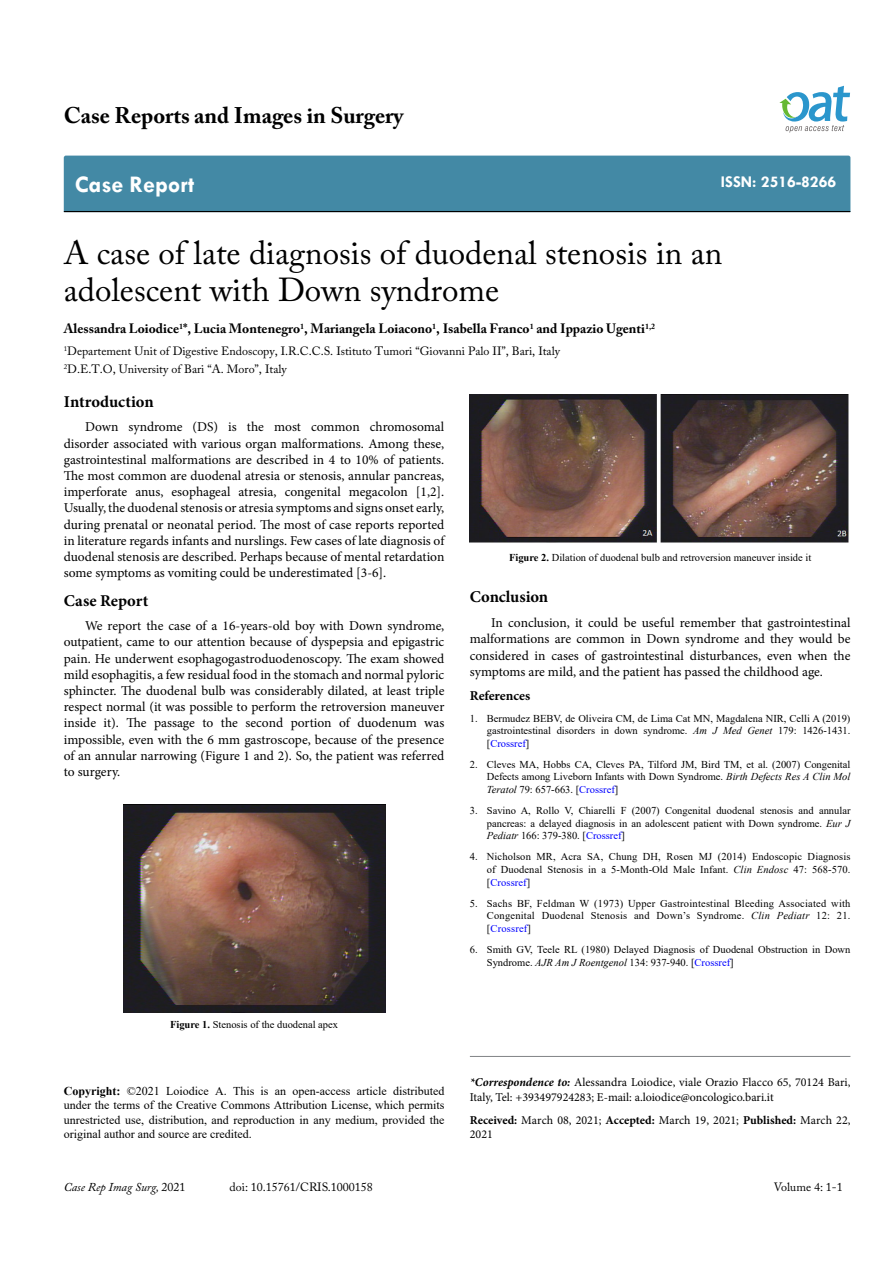
<style>
.page{position:relative;width:893px;height:1263px;background:#fff}
.page>*{position:absolute;margin:0;border:0;box-sizing:border-box;transform-origin:0 0}
.t1{font:33px/37.5px "Adobe Caslon Pro";color:#000}
.t2{font:700 24px "Tw Cen";color:#fff}
.t3{font:700 22.5px "Adobe Caslon Pro";color:#000}
.t4{font:700 16.5px "Minion Pro";color:#000}
.t5{font:700 16.5px "Tw Cen";color:#fff}
.t6{font:13.5px/16.2px "Minion Pro";letter-spacing:-.005em;color:#000;text-align:justify}
.t7{font:700 13.5px "Adobe Caslon Pro";color:#000}
.t8{font:700 13.5px "Minion Pro";letter-spacing:-.005em;color:#000}
.t9{font:12px/14.4px "Times New Roman";color:#000;text-align:justify}
.t10{font:12px/14.4px "Minion Pro";color:#000}
.t11{font:12px/18px "Adobe Caslon Pro";color:#000}
.t12{font:italic 12px "Adobe Caslon Pro";color:#000}
.t13{font:10.5px/12.6px "Times New Roman";color:#000;text-align:justify}
.s1{font-weight:700}
.s2{font-style:italic}
.s3{color:#00f}
.s4{font-weight:700;font-style:italic}
.s5{font-style:normal}
</style>
<div class="page">
<div style="left:64px;top:156px;width:786px;height:55px;background:#4389a5"></div>
<hr style="left:64px;top:211px;width:786px;height:1px;background:#000">
<svg style="left:779px;top:86px;width:71px;height:47px"></svg>
<hr style="left:470px;top:1056px;width:380px;height:1px;background:#808285">
<img style="left:123px;top:804px;width:262px;height:208px">
<img style="left:470px;top:395px;width:379px;height:148px">
<h3 class="t3" style="left:64px;top:102px;width:341px">Case Reports and Images in Surgery</h3>
<h2 class="t2" style="left:75px;top:170px;width:121px">Case Report</h2>
<p class="t5" style="left:721px;top:172px;width:117px">ISSN: 2516-8266</p>
<h1 class="t1" style="left:64px;top:233px;width:660px">A case of late diagnosis of duodenal stenosis in an adolescent with Down syndrome</h1>
<p class="t7" style="left:64px;top:321px;width:593px">Alessandra Loiodice<sup>1</sup>*, Lucia Montenegro<sup>1</sup>, Mariangela Loiacono<sup>1</sup>, Isabella Franco<sup>1</sup> and Ippazio Ugenti<sup>1,2</sup></p>
<p class="t11" style="left:64px;top:342px;width:498px"><sup>1</sup>Departement Unit of Digestive Endoscopy, I.R.C.C.S. Istituto Tumori “Giovanni Palo II”, Bari, Italy<br><sup>2</sup>D.E.T.O, University of Bari “A. Moro”, Italy</p>
<p class="t4" style="left:64px;top:390px;width:91px">Introduction</p>
<p class="t6" style="left:64px;top:419px;width:382px;text-indent:21px">Down syndrome (DS) is the most common chromosomal disorder associated with various organ malformations. Among these, gastrointestinal malformations are described in 4 to 10% of patients.<br>The most common are duodenal atresia or stenosis, annular pancreas, imperforate anus, esophageal atresia, congenital megacolon [1,2].<br>Usually, the duodenal stenosis or atresia symptoms and signs onset early, during prenatal or neonatal period. The most of case reports reported in literature regards infants and nurslings. Few cases of late diagnosis of duodenal stenosis are described. Perhaps because of mental retardation some symptoms as vomiting could be underestimated [3-6].</p>
<p class="t4" style="left:64px;top:589px;width:86px">Case Report</p>
<p class="t6" style="left:64px;top:618px;width:382px;text-indent:21px">We report the case of a 16-years-old boy with Down syndrome, outpatient, came to our attention because of dyspepsia and epigastric pain. He underwent esophagogastroduodenoscopy. The exam showed mild esophagitis, a few residual food in the stomach and normal pyloric sphincter. The duodenal bulb was considerably dilated, at least triple respect normal (it was possible to perform the retroversion maneuver inside it). The passage to the second portion of duodenum was impossible, even with the 6 mm gastroscope, because of the presence of an annular narrowing (Figure 1 and 2). So, the patient was referred to surgery.</p>
<p class="t13" style="left:170px;top:1018px;width:170px"><span class="s1">Figure 1.</span> Stenosis of the duodenal apex</p>
<p class="t9" style="left:64px;top:1083px;width:382px"><span class="s1">Copyright:</span> ©2021 Loiodice A. This is an open-access article distributed under the terms of the Creative Commons Attribution License, which permits unrestricted use, distribution, and reproduction in any medium, provided the original author and source are credited.</p>
<p class="t13" style="left:509px;top:551px;width:304px"><span class="s1">Figure 2.</span> Dilation of duodenal bulb and retroversion maneuver inside it</p>
<p class="t4" style="left:470px;top:585px;width:80px">Conclusion</p>
<p class="t6" style="left:470px;top:615px;width:382px;text-indent:21px">In conclusion, it could be useful remember that gastrointestinal malformations are common in Down syndrome and they would be considered in cases of gastrointestinal disturbances, even when the symptoms are mild, and the patient has passed the childhood age.</p>
<p class="t8" style="left:470px;top:686px;width:62px">References</p>
<p class="t13" style="left:487px;top:711px;width:365px;text-indent:-17px">1. Bermudez BEBV, de Oliveira CM, de Lima Cat MN, Magdalena NIR, Celli A (2019) gastrointestinal disorders in down syndrome. <span class="s2">Am J Med Genet</span> 179: 1426-1431. [<span class="s3">Crossref</span>]</p>
<p class="t13" style="left:487px;top:758px;width:365px;text-indent:-17px">2. Cleves MA, Hobbs CA, Cleves PA, Tilford JM, Bird TM, et al. (2007) Congenital Defects among Liveborn Infants with Down Syndrome. <span class="s2">Birth Defects Res A Clin Mol Teratol</span> 79: 657-663. [<span class="s3">Crossref</span>]</p>
<p class="t13" style="left:487px;top:804px;width:365px;text-indent:-17px">3. Savino A, Rollo V, Chiarelli F (2007) Congenital duodenal stenosis and annular pancreas: a delayed diagnosis in an adolescent patient with Down syndrome. <span class="s2">Eur J Pediatr</span> 166: 379-380. [<span class="s3">Crossref</span>]</p>
<p class="t13" style="left:487px;top:850px;width:365px;text-indent:-17px">4. Nicholson MR, Acra SA, Chung DH, Rosen MJ (2014) Endoscopic Diagnosis of Duodenal Stenosis in a 5-Month-Old Male Infant. <span class="s2">Clin Endosc</span> 47: 568-570. [<span class="s3">Crossref</span>]</p>
<p class="t13" style="left:487px;top:896px;width:365px;text-indent:-17px">5. Sachs BF, Feldman W (1973) Upper Gastrointestinal Bleeding Associated with Congenital Duodenal Stenosis and Down’s Syndrome. <span class="s2">Clin Pediatr</span> 12: 21. [<span class="s3">Crossref</span>]</p>
<p class="t13" style="left:487px;top:943px;width:365px;text-indent:-17px">6. Smith GV, Teele RL (1980) Delayed Diagnosis of Duodenal Obstruction in Down<br>Syndrome. <span class="s2">AJR Am J Roentgenol</span> 134: 937-940. [<span class="s3">Crossref</span>]</p>
<p class="t10" style="left:470px;top:1075px;width:382px"><span class="s4">*Correspondence to:</span> Alessandra Loiodice, viale Orazio Flacco 65, 70124 Bari,<br>Italy, Tel: +393497924283; E-mail: a.loiodice@oncologico.bari.it</p>
<p class="t10" style="left:470px;top:1113px;width:382px"><span class="s1">Received:</span> March 08, 2021; <span class="s1">Accepted:</span> March 19, 2021; <span class="s1">Published:</span> March 22,<br>2021</p>
<p class="t12" style="left:64px;top:1180px;width:123px">Case Rep Imag Surg, <span class="s5">2021</span></p>
<p class="t11" style="left:230px;top:1178px;width:145px">doi: 10.15761/CRIS.1000158</p>
<p class="t11" style="left:774px;top:1178px;width:71px">Volume 4: 1-1</p>
</div>
